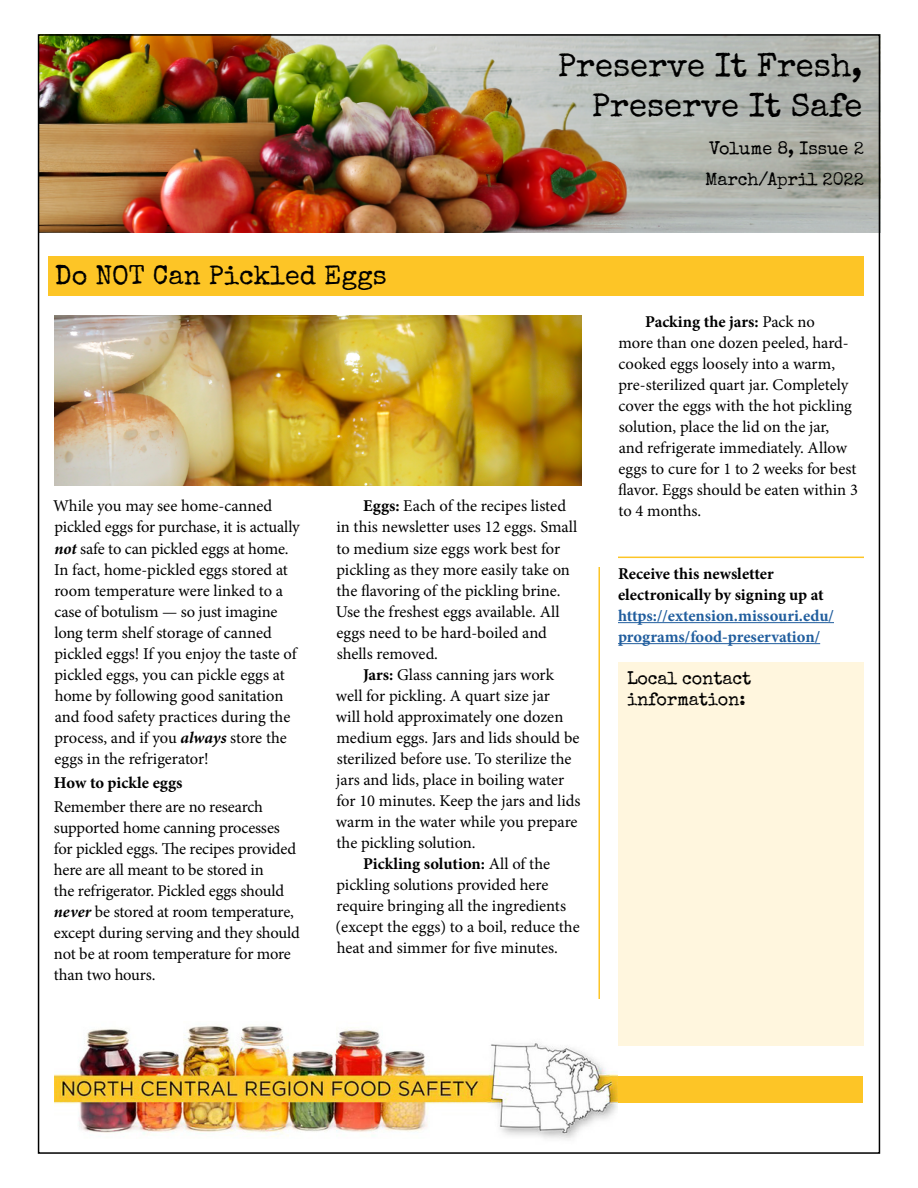
<style>
.page{position:relative;width:918px;height:1188px;background:#fff}
.page>*{position:absolute;margin:0;border:0;box-sizing:border-box;transform-origin:0 0}
.t1{font:33px/39.6px "Special Elite";color:#000;text-align:right}
.t2{font:27px "Special Elite";color:#000}
.t3{font:18px/31.2px "Special Elite";letter-spacing:-.01em;color:#000}
.t4{font:16.5px/21px "Minion Pro";letter-spacing:-.005em;color:#000}
.t5{font:700 16.5px/21px "Minion Pro";color:#000}
.t6{font:700 16.5px/21px "Minion Pro";color:#215e9e}
.s1{font-weight:700;font-style:italic}
.s2{font-weight:700}
.s3{font-weight:400}
</style>
<div class="page">
<div style="left:618px;top:662px;width:246px;height:384px;background:#fff6de"></div>
<div style="left:365px;top:1076px;width:498px;height:26px;background:#fdc526"></div>
<img style="left:54px;top:1026px;width:564px;height:113px">
<div style="left:49px;top:256px;width:815px;height:40px;background:#fdc526"></div>
<hr style="left:618px;top:622px;width:216px;height:1px;background:#215e9e">
<hr style="left:618px;top:643px;width:202px;height:1px;background:#215e9e">
<img style="left:41px;top:37px;width:836px;height:196px">
<hr style="left:598px;top:567px;width:2px;height:432px;background:#fdc526">
<hr style="left:618px;top:557px;width:246px;height:1px;background:#fdc526">
<img style="left:54px;top:315px;width:528px;height:171px">
<h2 class="t2" style="left:55px;top:258px;width:333px">Do NOT Can Pickled Eggs</h2>
<h1 class="t1" style="left:558px;top:46px;width:306px">Preserve It Fresh,<br>Preserve It Safe</h1>
<p class="t3" style="left:705px;top:133px;width:160px">Volume 8, Issue 2<br>March/April 2022</p>
<p class="t4" style="left:53px;top:496px;width:248px">While you may see home-canned pickled eggs for purchase, it is actually <span class="s1">not</span> safe to can pickled eggs at home.<br>In fact, home-pickled eggs stored at room temperature were linked to a case of botulism — so just imagine long term shelf storage of canned pickled eggs! If you enjoy the taste of pickled eggs, you can pickle eggs at home by following good sanitation and food safety practices during the process, and if you <span class="s1">always</span> store the eggs in the refrigerator!</p>
<p class="t5" style="left:54px;top:772px;width:130px">How to pickle eggs</p>
<p class="t4" style="left:54px;top:796px;width:247px">Remember there are no research supported home canning processes for pickled eggs. The recipes provided here are all meant to be stored in<br>the refrigerator. Pickled eggs should <span class="s1">never</span> be stored at room temperature, except during serving and they should not be at room temperature for more than two hours.</p>
<p class="t4" style="left:336px;top:496px;width:243px;text-indent:28px"><span class="s2">Eggs:</span> Each of the recipes listed in this newsletter uses 12 eggs. Small to medium size eggs work best for pickling as they more easily take on the flavoring of the pickling brine.<br>Use the freshest eggs available. All eggs need to be hard-boiled and shells removed.</p>
<p class="t4" style="left:363px;top:664px;width:192px"><span class="s2">Jars:</span> Glass canning jars work</p>
<p class="t4" style="left:336px;top:685px;width:216px">well for pickling. A quart size jar</p>
<p class="t4" style="left:336px;top:706px;width:229px">will hold approximately one dozen</p>
<p class="t4" style="left:337px;top:727px;width:245px">medium eggs. Jars and lids should be</p>
<p class="t4" style="left:337px;top:748px;width:236px">sterilized before use. To sterilize the</p>
<p class="t4" style="left:336px;top:769px;width:229px">jars and lids, place in boiling water</p>
<p class="t4" style="left:337px;top:790px;width:245px">for 10 minutes. Keep the jars and lids</p>
<p class="t4" style="left:336px;top:811px;width:243px">warm in the water while you prepare</p>
<p class="t4" style="left:336px;top:832px;width:141px">the pickling solution.</p>
<p class="t5" style="left:363px;top:853px;width:189px">Pickling solution: <span class="s3">All of the</span></p>
<p class="t4" style="left:336px;top:874px;width:214px">pickling solutions provided here</p>
<p class="t4" style="left:336px;top:895px;width:231px">require bringing all the ingredients</p>
<p class="t4" style="left:336px;top:916px;width:246px">(except the eggs) to a boil, reduce the</p>
<p class="t4" style="left:337px;top:937px;width:223px">heat and simmer for five minutes.</p>
<p class="t4" style="left:618px;top:312px;width:241px;text-indent:27px"><span class="s2">Packing the jars:</span> Pack no<br>more than one dozen peeled, hard&shy;cooked eggs loosely into a warm, pre-sterilized quart jar. Completely cover the eggs with the hot pickling solution, place the lid on the jar,<br>and refrigerate immediately. Allow eggs to cure for 1 to 2 weeks for best flavor. Eggs should be eaten within 3 to 4 months.</p>
<p class="t5" style="left:618px;top:563px;width:207px">Receive this newsletter electronically by signing up at</p>
<p class="t6" style="left:618px;top:605px;width:217px">https://extension.missouri.edu/ programs/food-preservation/</p>
<p class="t3" style="left:627px;top:667px;width:126px;line-height:21.6px">Local contact information:</p>
</div>
